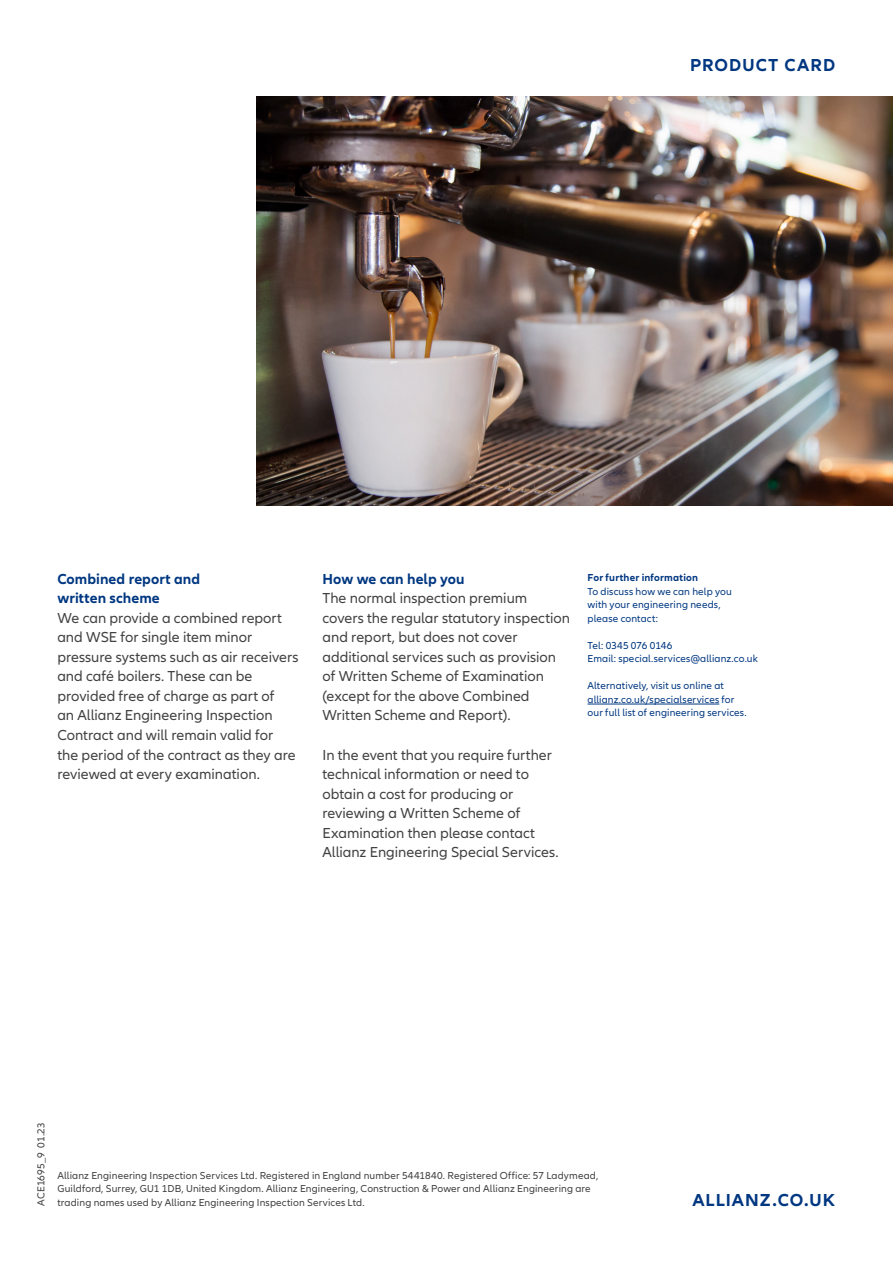
<style>
.page{position:relative;width:893px;height:1263px;background:#fff}
.page>*{position:absolute;margin:0;border:0;box-sizing:border-box;transform-origin:0 0}
.t1{font:700 18px "Allianz Neo";letter-spacing:.06em;color:#003781}
.t2{font:15px/19.5px "Allianz Neo";color:#414141}
.t3{font:700 15px/19.5px "Allianz Neo";letter-spacing:.005em;color:#003781}
.t4{font:10.5px/13.5px "Allianz Neo";letter-spacing:.015em;color:#414141}
.t5{font:10.5px/13.5px "Allianz Neo";letter-spacing:.015em;color:#003781}
.t6{font:700 10.5px "Allianz Neo";letter-spacing:.015em;color:#003781}
</style>
<div class="page">
<hr style="left:587px;top:704px;width:132px;height:1px;background:#003781">
<img style="left:256px;top:96px;width:637px;height:410px">
<p class="t1" style="left:690px;top:55px;width:147px">PRODUCT CARD</p>
<p class="t3" style="left:57px;top:569px;width:144px">Combined report and written scheme</p>
<p class="t2" style="left:57px;top:609px;width:243px">We can provide a combined report and WSE for single item minor pressure systems such as air receivers and café boilers. These can be provided free of charge as part of<br>an Allianz Engineering Inspection Contract and will remain valid for<br>the period of the contract as they are reviewed at every examination.</p>
<p class="t3" style="left:322px;top:569px;width:144px">How we can help you</p>
<p class="t2" style="left:322px;top:589px;width:249px">The normal inspection premium covers the regular statutory inspection and report, but does not cover additional services such as provision of Written Scheme of Examination (except for the above Combined Written Scheme and Report).</p>
<p class="t2" style="left:322px;top:745px;width:238px">In the event that you require further technical information or need to obtain a cost for producing or reviewing a Written Scheme of Examination then please contact Allianz Engineering Special Services.</p>
<p class="t6" style="left:587px;top:572px;width:112px">For further information</p>
<p class="t5" style="left:587px;top:585px;width:146px">To discuss how we can help you with your engineering needs, please contact:</p>
<p class="t5" style="left:587px;top:639px;width:172px">Tel: 0345 076 0146<br>Email: special.services@allianz.co.uk</p>
<p class="t5" style="left:587px;top:679px;width:161px">Alternatively, visit us online at allianz.co.uk/specialservices for our full list of engineering services.</p>
<p class="t4" style="left:35px;top:1205px;width:85px;rotate:-90deg">ACE1695_9 01.23</p>
<p class="t4" style="left:57px;top:1168px;width:542px">Allianz Engineering Inspection Services Ltd. Registered in England number 5441840. Registered Office: 57 Ladymead,<br>Guildford, Surrey, GU1 1DB, United Kingdom. Allianz Engineering, Construction &amp; Power and Allianz Engineering are</p>
<p class="t4" style="left:57px;top:1195px;width:309px">trading names used by Allianz Engineering Inspection Services Ltd.</p>
<p class="t1" style="left:692px;top:1189px;width:144px">ALLIANZ.CO.UK</p>
</div>
